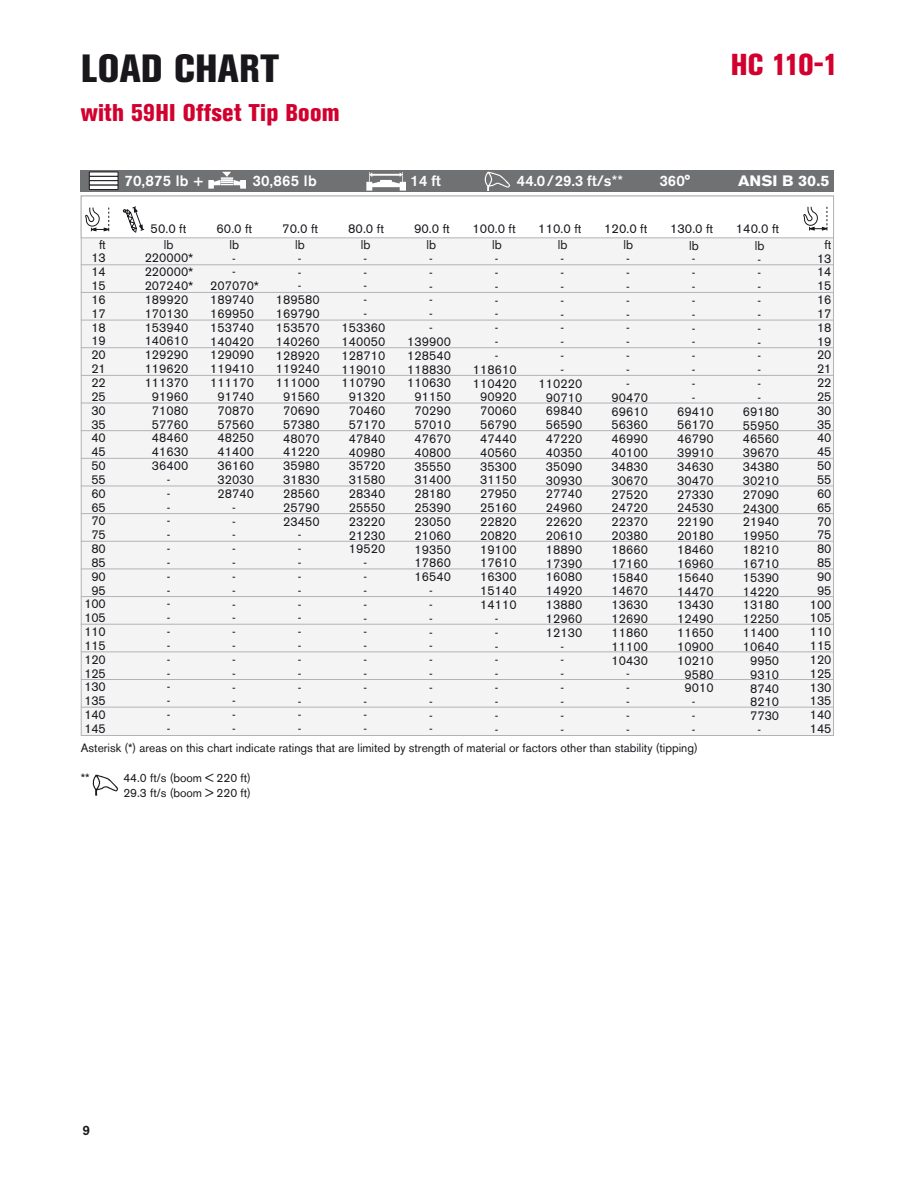
<style>
.page{position:relative;width:919px;height:1191px;background:#fff}
.page>*{position:absolute;margin:0;border:0;box-sizing:border-box;transform-origin:0 0}
.t1{font:800 39px "Akzidenz Grot Con BQ";letter-spacing:.005em;color:#1a171c}
.t2{font:800 30px "Akzidenz Grot Con BQ";color:#d2002e}
.t3{font:800 24px "Akzidenz Grot Con BQ";letter-spacing:.01em;color:#d2002e}
.t4{font:500 15px "Akzidenz Grotesk BQ";letter-spacing:.02em;color:#fff}
.t5{font:700 15px "Akzidenz Grotesk BQ";letter-spacing:.005em;color:#fff;scale:1.08 1}
.t6{font:500 13.5px "Akzidenz Grotesk BQ";color:#1a171c}
.t7{font:12.75px/13.8px "Akzidenz Grotesk BQ";color:#1a171c;text-align:center}
.t8{font:12.75px/13.8px "Akzidenz Grotesk BQ";letter-spacing:-.02em;color:#1a171c;text-align:right}
.t9{font:12px/15px "Akzidenz Grotesk BQ";color:#1a171c}
.s1{font-size:13.5px}
</style>
<div class="page">
<div style="left:81px;top:196px;width:752px;height:539px;background:#f4f4f5"></div>
<div style="left:81px;top:170px;width:752px;height:21px;background:#707173"></div>
<img style="left:484px;top:171px;width:26px;height:19px">
<div style="left:81px;top:196px;width:752px;height:42px;background:#fff"></div>
<div style="left:81px;top:196px;width:752px;height:42px;border:1px solid #b2b3b5"></div>
<hr style="left:81px;top:264px;width:752px;height:1px;background:#b2b3b5">
<hr style="left:81px;top:292px;width:752px;height:1px;background:#b2b3b5">
<hr style="left:81px;top:320px;width:752px;height:1px;background:#b2b3b5">
<hr style="left:81px;top:347px;width:752px;height:1px;background:#b2b3b5">
<hr style="left:81px;top:375px;width:752px;height:1px;background:#b2b3b5">
<hr style="left:81px;top:402px;width:752px;height:1px;background:#b2b3b5">
<hr style="left:81px;top:430px;width:752px;height:1px;background:#b2b3b5">
<hr style="left:81px;top:458px;width:752px;height:1px;background:#b2b3b5">
<hr style="left:81px;top:485px;width:752px;height:1px;background:#b2b3b5">
<hr style="left:81px;top:513px;width:752px;height:1px;background:#b2b3b5">
<hr style="left:81px;top:541px;width:752px;height:1px;background:#b2b3b5">
<hr style="left:81px;top:568px;width:752px;height:1px;background:#b2b3b5">
<hr style="left:81px;top:596px;width:752px;height:1px;background:#b2b3b5">
<hr style="left:81px;top:624px;width:752px;height:1px;background:#b2b3b5">
<hr style="left:81px;top:651px;width:752px;height:1px;background:#b2b3b5">
<hr style="left:81px;top:679px;width:752px;height:1px;background:#b2b3b5">
<hr style="left:81px;top:707px;width:752px;height:1px;background:#b2b3b5">
<svg style="left:123px;top:206px;width:22px;height:27px"></svg>
<svg style="left:85px;top:207px;width:25px;height:25px"></svg>
<svg style="left:803px;top:206px;width:24px;height:25px"></svg>
<img style="left:208px;top:171px;width:37px;height:17px">
<img style="left:366px;top:172px;width:39px;height:18px">
<hr style="left:89px;top:172px;width:29px;height:4px;background:#fff">
<div style="left:89px;top:172px;width:29px;height:5px;border:1px solid #1a171c"></div>
<div style="left:89px;top:176px;width:29px;height:5px;background:#fff"></div>
<div style="left:89px;top:176px;width:29px;height:5px;border:1px solid #1a171c"></div>
<hr style="left:89px;top:181px;width:29px;height:4px;background:#fff">
<div style="left:89px;top:180px;width:29px;height:5px;border:1px solid #1a171c"></div>
<hr style="left:89px;top:185px;width:29px;height:4px;background:#fff">
<div style="left:89px;top:185px;width:29px;height:5px;border:1px solid #1a171c"></div>
<img style="left:92px;top:775px;width:26px;height:20px">
<h1 class="t1" style="left:81px;top:54px;width:200px">LOAD CHART</h1>
<h2 class="t2" style="left:730px;top:54px;width:109px">HC 110-1</h2>
<h3 class="t3" style="left:81px;top:103px;width:260px">with 59HI Offset Tip Boom</h3>
<p class="t4" style="left:124px;top:174px;width:80px">70,875 lb +</p>
<p class="t4" style="left:252px;top:174px;width:66px">30,865 lb</p>
<p class="t4" style="left:410px;top:174px;width:32px">14 ft</p>
<p class="t4" style="left:517px;top:174px;width:107px">44.0/29.3 ft/s**</p>
<p class="t4" style="left:659px;top:174px;width:32px">360°</p>
<p class="t5" style="left:738px;top:175px;width:86px">ANSI B 30.5</p>
<p class="t7" style="left:151px;top:222px;width:37px">50.0 ft</p>
<p class="t7" style="left:216px;top:222px;width:37px">60.0 ft</p>
<p class="t7" style="left:282px;top:222px;width:37px">70.0 ft</p>
<p class="t7" style="left:348px;top:222px;width:37px">80.0 ft</p>
<p class="t7" style="left:414px;top:222px;width:37px">90.0 ft</p>
<p class="t7" style="left:472px;top:222px;width:45px">100.0 ft</p>
<p class="t7" style="left:538px;top:222px;width:45px">110.0 ft</p>
<p class="t7" style="left:604px;top:222px;width:45px">120.0 ft</p>
<p class="t7" style="left:670px;top:222px;width:45px">130.0 ft</p>
<p class="t7" style="left:735px;top:222px;width:45px">140.0 ft</p>
<p class="t7" style="left:145px;top:238px;width:50px">lb<br>220000<span class="s1">*<br></span>220000<span class="s1">*<br></span>207240<span class="s1">*<br></span>189920<br>170130<br>153940<br>140610<br>129290<br>119620<br>111370<br>91960<br>71080<br>57760<br>48460<br>41630<br>36400<br>-<br>-<br>-<br>-<br>-<br>-<br>-<br>-<br>-<br>-<br>-<br>-<br>-<br>-<br>-<br>-<br>-<br>-<br>-</p>
<p class="t7" style="left:210px;top:238px;width:50px">lb<br>-<br>-<br>207070<span class="s1">*<br></span>189740<br>169950<br>153740<br>140420<br>129090<br>119410<br>111170<br>91740<br>70870<br>57560<br>48250<br>41400<br>36160<br>32030<br>28740<br>-<br>-<br>-<br>-<br>-<br>-<br>-<br>-<br>-<br>-<br>-<br>-<br>-<br>-<br>-<br>-<br>-</p>
<p class="t7" style="left:276px;top:238px;width:45px">lb<br>-<br>-<br>-<br>189580<br>169790<br>153570<br>140260<br>128920<br>119240<br>111000<br>91560<br>70690<br>57380<br>48070<br>41220<br>35980<br>31830<br>28560<br>25790<br>23450<br>-<br>-<br>-<br>-<br>-<br>-<br>-<br>-<br>-<br>-<br>-<br>-<br>-<br>-<br>-</p>
<p class="t7" style="left:341px;top:239px;width:45px">lb<br>-<br>-<br>-<br>-<br>-<br>153360<br>140050<br>128710<br>119010<br>110790<br>91320<br>70460<br>57170<br>47840<br>40980<br>35720<br>31580<br>28340<br>25550<br>23220<br>21230<br>19520<br>-<br>-<br>-<br>-<br>-<br>-<br>-<br>-<br>-<br>-<br>-<br>-<br>-</p>
<p class="t7" style="left:407px;top:239px;width:45px">lb<br>-<br>-<br>-<br>-<br>-<br>-<br>139900<br>128540<br>118830<br>110630<br>91150<br>70290<br>57010<br>47670<br>40800<br>35550<br>31400<br>28180<br>25390<br>23050<br>21060<br>19350<br>17860<br>16540<br>-<br>-<br>-<br>-<br>-<br>-<br>-<br>-<br>-<br>-<br>-</p>
<p class="t7" style="left:473px;top:239px;width:45px">lb<br>-<br>-<br>-<br>-<br>-<br>-<br>-<br>-<br>118610<br>110420<br>90920<br>70060<br>56790<br>47440<br>40560<br>35300<br>31150<br>27950<br>25160<br>22820<br>20820<br>19100<br>17610<br>16300<br>15140<br>14110<br>-<br>-<br>-<br>-<br>-<br>-<br>-<br>-<br>-</p>
<p class="t7" style="left:538px;top:239px;width:45px">lb<br>-<br>-<br>-<br>-<br>-<br>-<br>-<br>-<br>-<br>110220<br>90710<br>69840<br>56590<br>47220<br>40350<br>35090<br>30930<br>27740<br>24960<br>22620<br>20610<br>18890<br>17390<br>16080<br>14920<br>13880<br>12960<br>12130<br>-<br>-<br>-<br>-<br>-<br>-<br>-</p>
<p class="t7" style="left:611px;top:239px;width:38px">lb<br>-<br>-<br>-<br>-<br>-<br>-<br>-<br>-<br>-<br>-<br>90470<br>69610<br>56360<br>46990<br>40100<br>34830<br>30670<br>27520<br>24720<br>22370<br>20380<br>18660<br>17160<br>15840<br>14670<br>13630<br>12690<br>11860<br>11100<br>10430 -<br>-<br>-<br>-<br>-</p>
<p class="t7" style="left:677px;top:239px;width:38px">lb<br>-<br>-<br>-<br>-<br>-<br>-<br>-<br>-<br>-<br>-<br>-<br>69410<br>56170<br>46790<br>39910<br>34630<br>30470<br>27330<br>24530<br>22190<br>20180<br>18460<br>16960<br>15640<br>14470<br>13430<br>12490<br>11650<br>10900<br>10210<br>9580<br>9010<br>-<br>-<br>-</p>
<p class="t7" style="left:742px;top:239px;width:38px">lb<br>-<br>-<br>-<br>-<br>-<br>-<br>-<br>-<br>-<br>-<br>-<br>69180<br>55950<br>46560<br>39670<br>34380<br>30210<br>27090<br>24300<br>21940<br>19950<br>18210<br>16710<br>15390<br>14220<br>13180<br>12250<br>11400<br>10640<br>9950<br>9310<br>8740<br>8210<br>7730<br>-</p>
<p class="t8" style="left:85px;top:238px;width:23px">ft<br>13<br>14<br>15<br>16<br>17<br>18<br>19<br>20<br>21<br>22<br>25<br>30<br>35<br>40<br>45<br>50<br>55<br>60<br>65<br>70<br>75<br>80<br>85<br>90<br>95<br>100<br>105<br>110<br>115<br>120<br>125<br>130<br>135<br>140<br>145</p>
<p class="t8" style="left:809px;top:238px;width:23px">ft<br>13<br>14<br>15<br>16<br>17<br>18<br>19<br>20<br>21<br>22<br>25<br>30<br>35<br>40<br>45<br>50<br>55<br>60<br>65<br>70<br>75<br>80<br>85<br>90<br>95<br>100<br>105<br>110<br>115<br>120<br>125<br>130<br>135<br>140<br>145</p>
<p class="t9" style="left:81px;top:741px;width:618px">Asterisk (*) areas on this chart indicate ratings that are limited by strength of material or factors other than stability (tipping)</p>
<p class="t9" style="left:81px;top:771px;width:10px">**</p>
<p class="t9" style="left:123px;top:771px;width:129px">44.0 ft/s (boom &lt; 220 ft)<br>29.3 ft/s (boom &gt; 220 ft)</p>
<p class="t6" style="left:82px;top:1124px;width:9px">9</p>
</div>
